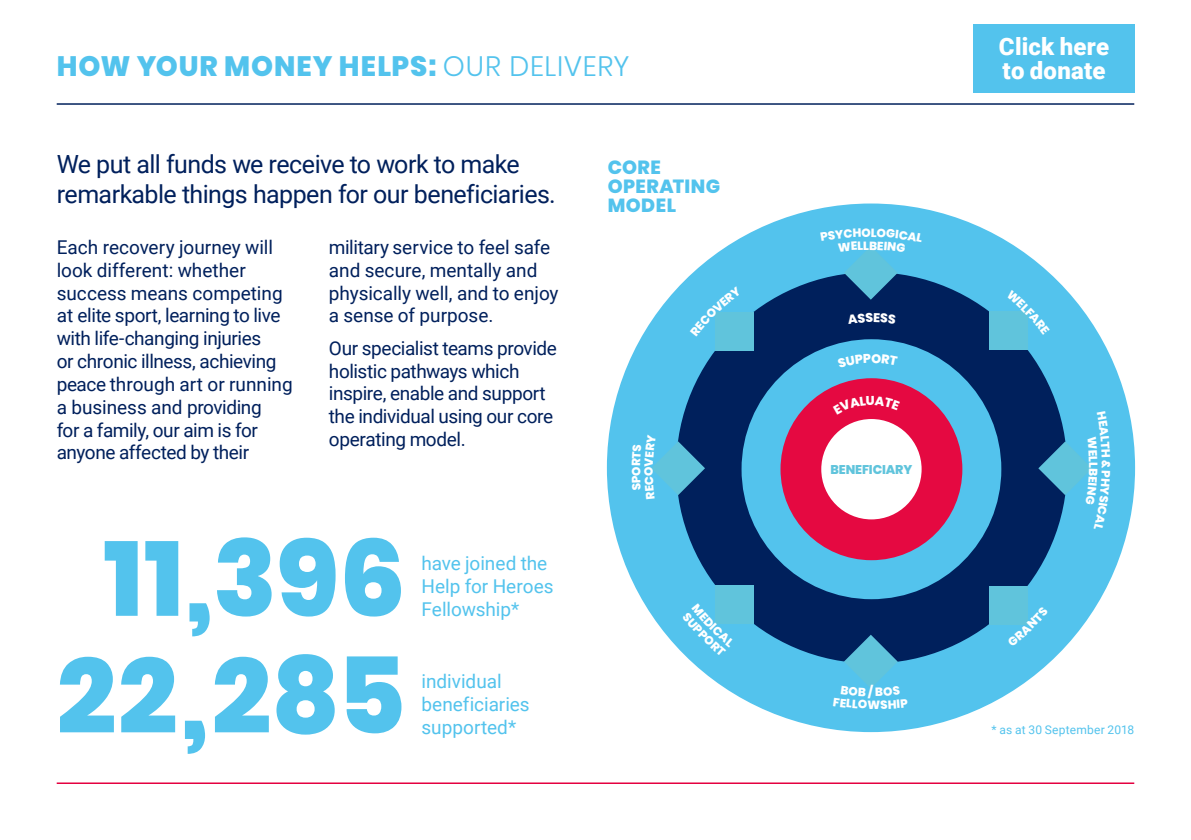
<style>
.page{position:relative;width:1191px;height:840px;background:#fff}
.page>*{position:absolute;margin:0;border:0;box-sizing:border-box;transform-origin:0 0}
.t1{font:800 105.4px/117.4px "Poppins";color:#53c3ed;text-align:center}
.t2{font:800 28px "Poppins";letter-spacing:.03em;color:#53c3ed}
.t3{font:25px/30px "Roboto";letter-spacing:-.025em;color:#00205c}
.t4{font:900 24px/24px "Roboto";letter-spacing:.01em;color:#fff}
.t5{font:19px/22.8px "Roboto";letter-spacing:-.02em;color:#00205c}
.t6{font:19px/22.8px "Roboto";color:#53c3ed}
.t7{font:800 19px/19px "Poppins";letter-spacing:.02em;color:#53c3ed}
.t8{font:800 12.6px "Poppins";letter-spacing:-.01em;color:#60c4dc}
.t9{font:12px "Roboto";letter-spacing:.02em;color:#53c3ed}
.t10{font:800 11.8px "Poppins";color:#fff}
.s1{font-weight:300}
</style>
<div class="page">
<hr style="left:57px;top:103px;width:1077px;height:2px;background:#00205c">
<hr style="left:57px;top:782px;width:1077px;height:1px;background:#e40040">
<div style="left:607px;top:203px;width:528px;height:528px;background:#53c3ed;border-radius:50%"></div>
<div style="left:676px;top:272px;width:391px;height:391px;background:#00205c;border-radius:50%"></div>
<div style="left:741px;top:339px;width:260px;height:260px;background:#53c3ed;border-radius:50%"></div>
<div style="left:780px;top:378px;width:182px;height:182px;background:#e50941;border-radius:50%"></div>
<div style="left:821px;top:419px;width:100px;height:100px;background:#fff;border-radius:50%"></div>
<div style="left:990px;top:311px;width:38px;height:38px;background:#60c4dc"></div>
<div style="left:989px;top:586px;width:38px;height:38px;background:#60c4dc"></div>
<div style="left:715px;top:585px;width:38px;height:38px;background:#60c4dc"></div>
<div style="left:715px;top:312px;width:38px;height:38px;background:#60c4dc"></div>
<div style="left:973px;top:25px;width:161px;height:68px;background:#53c3ed"></div>
<svg style="left:821px;top:246px;width:102px;height:53px"></svg>
<svg style="left:652px;top:435px;width:53px;height:64px"></svg>
<svg style="left:682px;top:623px;width:52px;height:33px"></svg>
<svg style="left:833px;top:634px;width:75px;height:54px"></svg>
<svg style="left:1038px;top:411px;width:54px;height:119px"></svg>
<svg style="left:1007px;top:606px;width:21px;height:19px"></svg>
<h2 class="t2" style="left:57px;top:50px;width:574px">HOW YOUR MONEY HELPS: <span class="s1">OUR DELIVERY</span></h2>
<h3 class="t3" style="left:57px;top:148px;width:500px">We put all funds we receive to work to make remarkable things happen for our beneficiaries.</h3>
<p class="t5" style="left:57px;top:235px;width:237px">Each recovery journey will look different: whether success means competing at elite sport, learning to live with life-changing injuries<br>or chronic illness, achieving peace through art or running a business and providing<br>for a family, our aim is for anyone affected by their</p>
<p class="t5" style="left:329px;top:235px;width:231px">military service to feel safe and secure, mentally and physically well, and to enjoy a sense of purpose.</p>
<p class="t5" style="left:329px;top:336px;width:229px">Our specialist teams provide holistic pathways which inspire, enable and support the individual using our core operating model.</p>
<h1 class="t1" style="left:57px;top:520px;width:351px">11,396<br>22,285</h1>
<p class="t6" style="left:421px;top:551px;width:133px">have joined the<br>Help for Heroes<br>Fellowship*</p>
<p class="t6" style="left:421px;top:668px;width:110px">individual beneficiaries supported*</p>
<p class="t7" style="left:608px;top:158px;width:114px">CORE<br>OPERATING<br>MODEL</p>
<p class="t10" style="left:629px;top:475px;width:11px;rotate:-90deg">O</p>
<p class="t10" style="left:642px;top:475px;width:11px;rotate:-90deg">O</p>
<p class="t10" style="left:861px;top:226px;width:11px">O</p>
<p class="t10" style="left:863px;top:238px;width:7px">L</p>
<p class="t8" style="left:830px;top:462px;width:83px">BENEFICIARY</p>
<p class="t4" style="left:999px;top:34px;width:112px">Click here to donate</p>
<p class="t10" style="left:1100px;top:462px;width:7px;rotate:90deg">L</p>
<p class="t10" style="left:1112px;top:459px;width:10px;rotate:90deg">&amp;</p>
<p class="t10" style="left:867px;top:697px;width:14px">W</p>
<p class="t9" style="left:991px;top:720px;width:144px">* as at 30 September 2018</p>
</div>
